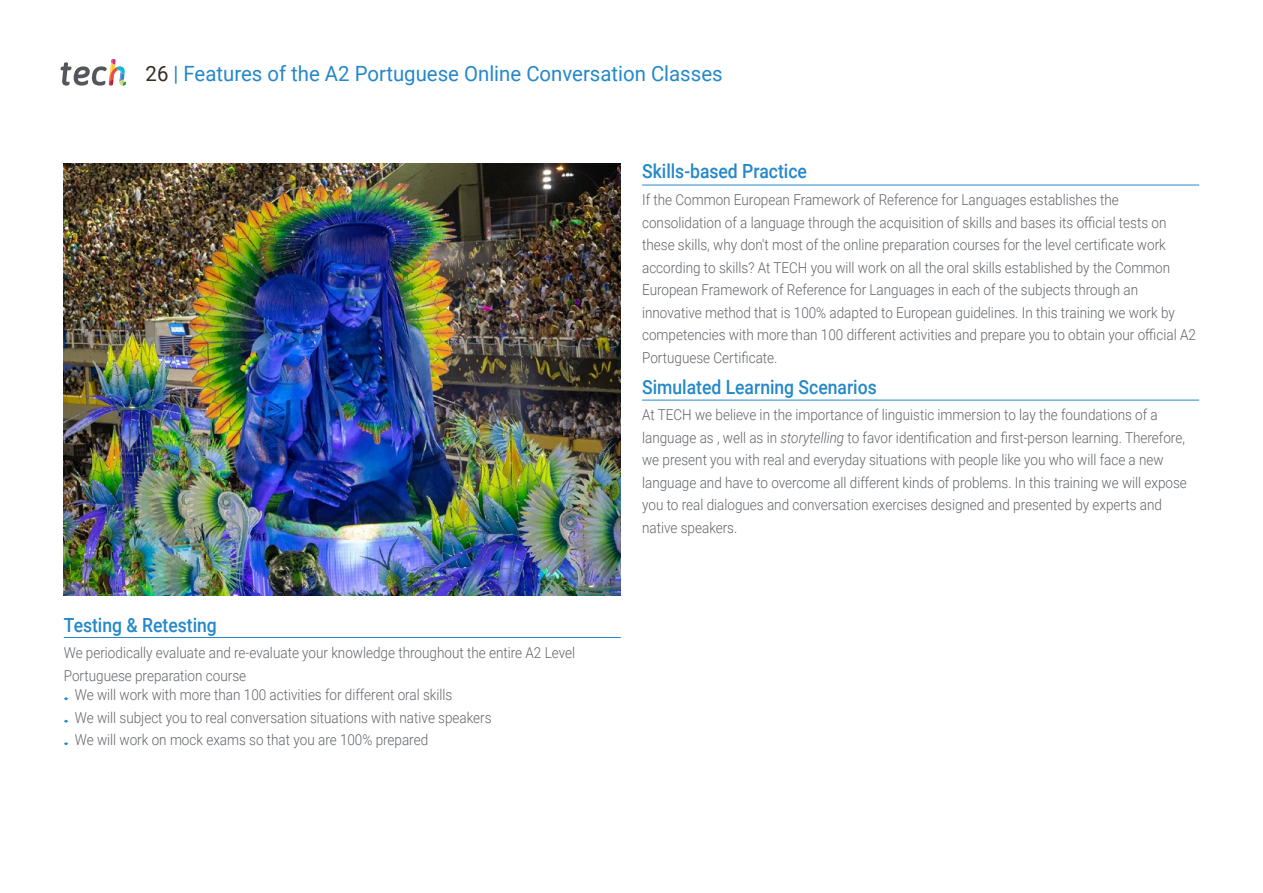
<style>
.page{position:relative;width:1263px;height:893px;background:#fff}
.page>*{position:absolute;margin:0;border:0;box-sizing:border-box;transform-origin:0 0}
.t1{font:21px "Roboto";color:#2488c9}
.t2{font:500 19.5px "Roboto";color:#2488c9;scale:.9 1}
.t3{font:300 15px/22.5px "Roboto";color:#61646a;scale:.9 1}
.s1{color:#312e20}
.s2{font-style:italic}
</style>
<div class="page">
<svg style="left:61px;top:59px;width:65px;height:27px"></svg>
<img style="left:64px;top:164px;width:557px;height:431px">
<hr style="left:64px;top:637px;width:557px;height:1px;background:#2488c9">
<hr style="left:642px;top:185px;width:557px;height:1px;background:#2488c9">
<hr style="left:642px;top:400px;width:557px;height:1px;background:#2488c9">
<h1 class="t1" style="left:146px;top:59px;width:578px"><span class="s1">26</span> | Features of the A2 Portuguese Online Conversation Classes</h1>
<h2 class="t2" style="left:64px;top:611px;width:172px">Testing &amp; Retesting</h2>
<p class="t3" style="left:64px;top:641px;width:570px">We periodically evaluate and re-evaluate your knowledge throughout the entire A2 Level<br>Portuguese preparation course</p>
<p class="t3" style="left:75px;top:683px;width:465px">We will work with more than 100 activities for different oral skills<br>We will subject you to real conversation situations with native speakers<br>We will work on mock exams so that you are 100% prepared</p>
<h2 class="t2" style="left:642px;top:158px;width:185px">Skills-based Practice</h2>
<p class="t3" style="left:642px;top:188px;width:617px">If the Common European Framework of Reference for Languages establishes the consolidation of a language through the acquisition of skills and bases its official tests on these skills, why don't most of the online preparation courses for the level certificate work according to skills? At TECH you will work on all the oral skills established by the Common European Framework of Reference for Languages in each of the subjects through an innovative method that is 100% adapted to European guidelines. In this training we work by competencies with more than 100 different activities and prepare you to obtain your official A2<br>Portuguese Certificate.</p>
<h2 class="t2" style="left:642px;top:373px;width:262px">Simulated Learning Scenarios</h2>
<p class="t3" style="left:642px;top:403px;width:607px">At TECH we believe in the importance of linguistic immersion to lay the foundations of a language as , well as in <span class="s2">storytelling</span> to favor identification and first-person learning. Therefore, we present you with real and everyday situations with people like you who will face a new language and have to overcome all different kinds of problems. In this training we will expose you to real dialogues and conversation exercises designed and presented by experts and native speakers.</p>
</div>
